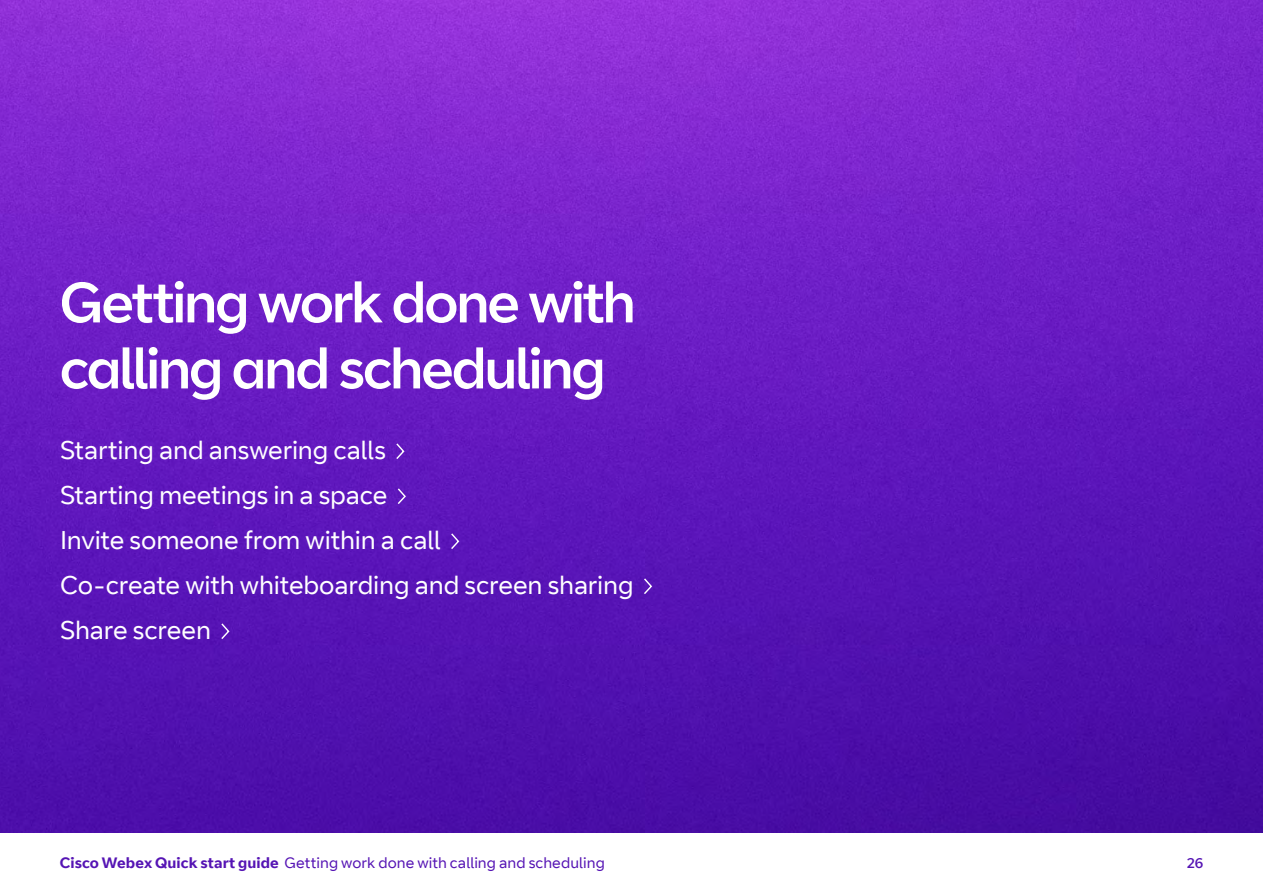
<style>
.page{position:relative;width:1263px;height:893px;background:#fff}
.page>*{position:absolute;margin:0;border:0;box-sizing:border-box;transform-origin:0 0}
.t1{font:57px/66px "BT Curve Headline";letter-spacing:-.03em;color:#fff}
.t2{font:25.5px/45px "BT Curve";letter-spacing:-.005em;color:#fff}
.t3{font:15px "BT Curve";letter-spacing:.005em;color:#5514b4}
.t4{font:14.25px "BT Curve Headline";color:#5514b4}
.s1{font-weight:700}
</style>
<div class="page">
<img style="left:0;top:0;width:1263px;height:833px">
<svg style="left:395px;top:442px;width:10px;height:19px"></svg>
<svg style="left:396px;top:487px;width:11px;height:19px"></svg>
<svg style="left:450px;top:532px;width:10px;height:19px"></svg>
<svg style="left:642px;top:577px;width:11px;height:19px"></svg>
<svg style="left:220px;top:622px;width:10px;height:19px"></svg>
<h1 class="t1" style="left:60px;top:272px;width:577px">Getting work done with calling and scheduling</h1>
<p class="t2" style="left:60px;top:429px;width:575px">Starting and answering calls<br>Starting meetings in a space<br>Invite someone from within a call<br>Co-create with whiteboarding and screen sharing<br>Share screen</p>
<p class="t3" style="left:60px;top:854px;width:546px"><span class="s1">Cisco Webex Quick start guide</span> Getting work done with calling and scheduling</p>
<p class="t4" style="left:1187px;top:855px;width:17px">26</p>
</div>
